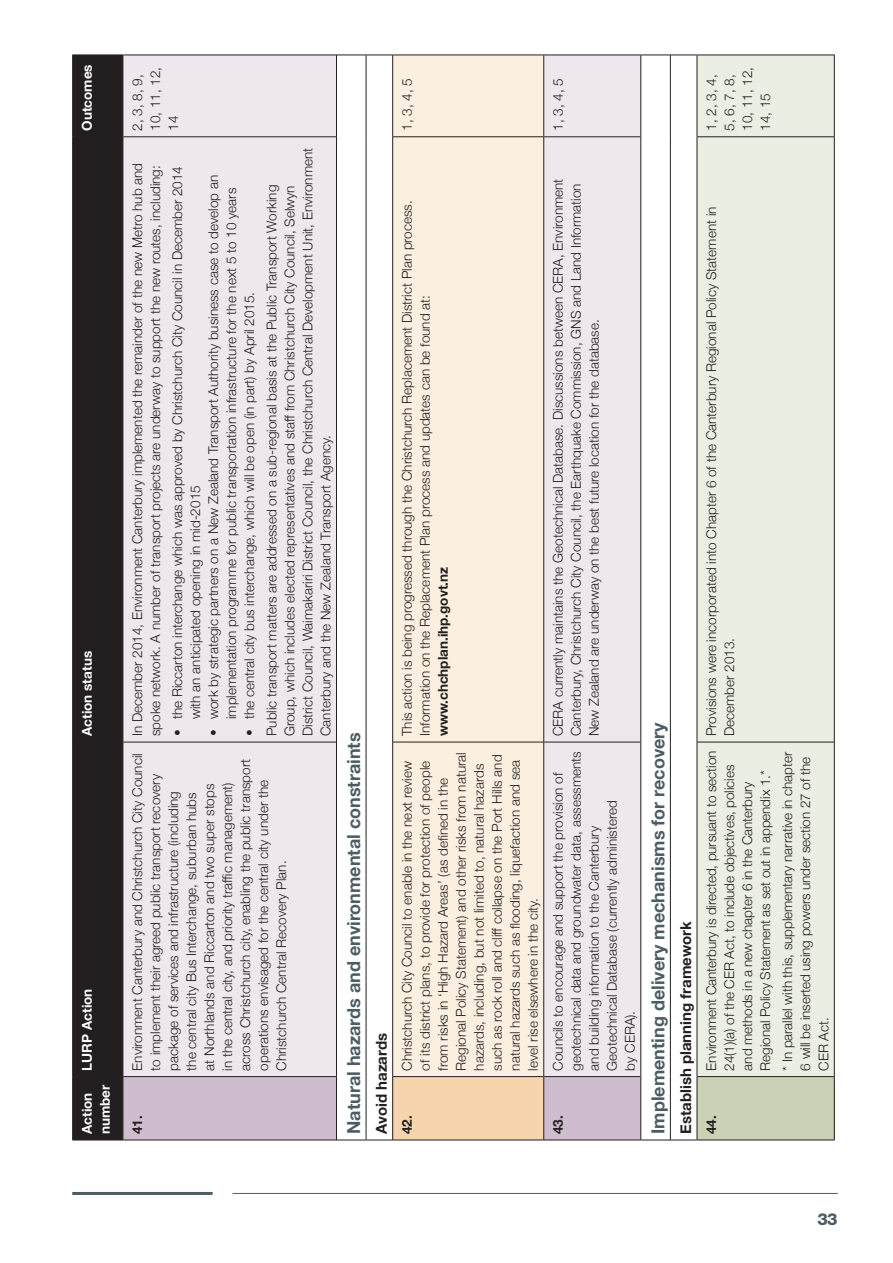
<style>
.page{position:relative;width:893px;height:1263px;background:#fff}
.page>*{position:absolute;margin:0;border:0;box-sizing:border-box;transform-origin:0 0}
.t1{font:700 18px "Helvetica Neue";color:#4c5c65}
.t2{font:800 16.5px "Helvetica Neue LT Std";color:#4c5c65}
.t3{font:700 15px "Helvetica Neue";color:#231f20}
.t4{font:300 13.5px/18px "Helvetica Neue";color:#231f20}
.t5{font:700 13.5px/18px "Helvetica Neue";color:#fff}
.t6{font:700 13.5px "Helvetica Neue";color:#231f20}
.s1{font-weight:700}
</style>
<div class="page">
<div style="left:73px;top:56px;width:50px;height:1083px;background:#231f20"></div>
<svg style="left:124px;top:56px;width:516px;height:1020px;background:#efe9ef"></svg>
<div style="left:393px;top:56px;width:150px;height:1020px;background:#fbefe0"></div>
<div style="left:697px;top:1076px;width:137px;height:64px;background:#cad1b4"></div>
<div style="left:698px;top:56px;width:136px;height:1020px;background:#ebeee2"></div>
<hr style="left:72px;top:1076px;width:1px;height:64px;background:#231f20">
<hr style="left:73px;top:1139px;width:50px;height:1px;background:#231f20">
<hr style="left:72px;top:742px;width:1px;height:334px;background:#231f20">
<hr style="left:73px;top:1076px;width:50px;height:1px;background:#231f20">
<hr style="left:72px;top:137px;width:1px;height:605px;background:#231f20">
<hr style="left:73px;top:742px;width:50px;height:1px;background:#231f20">
<hr style="left:72px;top:55px;width:1px;height:82px;background:#231f20">
<hr style="left:73px;top:136px;width:50px;height:1px;background:#231f20">
<hr style="left:73px;top:55px;width:50px;height:1px;background:#231f20">
<hr style="left:123px;top:742px;width:1px;height:334px;background:#231f20">
<hr style="left:123px;top:137px;width:1px;height:605px;background:#231f20">
<hr style="left:123px;top:742px;width:213px;height:1px;background:#231f20">
<hr style="left:123px;top:55px;width:1px;height:82px;background:#231f20">
<hr style="left:123px;top:136px;width:213px;height:1px;background:#231f20">
<hr style="left:123px;top:55px;width:213px;height:1px;background:#231f20">
<hr style="left:336px;top:742px;width:1px;height:334px;background:#231f20">
<hr style="left:336px;top:137px;width:1px;height:605px;background:#231f20">
<hr style="left:336px;top:55px;width:1px;height:82px;background:#231f20">
<hr style="left:366px;top:742px;width:1px;height:334px;background:#231f20">
<hr style="left:366px;top:137px;width:1px;height:605px;background:#231f20">
<hr style="left:366px;top:55px;width:1px;height:82px;background:#231f20">
<svg style="left:337px;top:55px;width:55px;height:1px"></svg>
<hr style="left:392px;top:742px;width:1px;height:334px;background:#231f20">
<hr style="left:392px;top:137px;width:1px;height:605px;background:#231f20">
<hr style="left:393px;top:742px;width:150px;height:1px;background:#231f20">
<hr style="left:392px;top:55px;width:1px;height:82px;background:#231f20">
<hr style="left:393px;top:136px;width:150px;height:1px;background:#231f20">
<hr style="left:393px;top:55px;width:150px;height:1px;background:#231f20">
<hr style="left:543px;top:742px;width:1px;height:334px;background:#231f20">
<hr style="left:543px;top:137px;width:1px;height:605px;background:#231f20">
<hr style="left:544px;top:742px;width:96px;height:1px;background:#231f20">
<hr style="left:543px;top:55px;width:1px;height:82px;background:#231f20">
<hr style="left:544px;top:136px;width:96px;height:1px;background:#231f20">
<hr style="left:544px;top:55px;width:96px;height:1px;background:#231f20">
<hr style="left:640px;top:742px;width:1px;height:334px;background:#231f20">
<hr style="left:640px;top:137px;width:1px;height:605px;background:#231f20">
<hr style="left:640px;top:55px;width:1px;height:82px;background:#231f20">
<svg style="left:123px;top:1076px;width:574px;height:64px"></svg>
<hr style="left:670px;top:742px;width:1px;height:334px;background:#231f20">
<hr style="left:670px;top:137px;width:1px;height:605px;background:#231f20">
<hr style="left:670px;top:55px;width:1px;height:82px;background:#231f20">
<svg style="left:641px;top:55px;width:56px;height:1px"></svg>
<hr style="left:697px;top:1076px;width:1px;height:64px;background:#231f20">
<hr style="left:697px;top:1139px;width:137px;height:1px;background:#231f20">
<hr style="left:697px;top:742px;width:1px;height:334px;background:#231f20">
<hr style="left:697px;top:1076px;width:137px;height:1px;background:#231f20">
<hr style="left:697px;top:137px;width:1px;height:605px;background:#231f20">
<hr style="left:697px;top:742px;width:137px;height:1px;background:#231f20">
<hr style="left:697px;top:55px;width:1px;height:82px;background:#231f20">
<hr style="left:697px;top:136px;width:137px;height:1px;background:#231f20">
<hr style="left:697px;top:55px;width:137px;height:1px;background:#231f20">
<hr style="left:834px;top:1076px;width:1px;height:64px;background:#231f20">
<hr style="left:834px;top:742px;width:1px;height:334px;background:#231f20">
<hr style="left:834px;top:137px;width:1px;height:605px;background:#231f20">
<hr style="left:834px;top:55px;width:1px;height:82px;background:#231f20">
<hr style="left:72px;top:1192px;width:141px;height:3px;background:#4c5c65">
<hr style="left:232px;top:1193px;width:606px;height:1px;background:#4c5c65">
<p class="t5" style="left:78px;top:131px;width:68px;rotate:-90deg">Outcomes</p>
<p class="t5" style="left:78px;top:736px;width:86px;rotate:-90deg">Action status</p>
<p class="t5" style="left:78px;top:1070px;width:83px;rotate:-90deg">LURP Action</p>
<p class="t5" style="left:78px;top:1134px;width:51px;rotate:-90deg">Action number</p>
<p class="t4" style="left:127px;top:131px;width:65px;rotate:-90deg">2, 3, 8, 9,<br>10, 11, 12,<br>14</p>
<p class="t4" style="left:127px;top:736px;width:575px;rotate:-90deg">In December 2014, Environment Canterbury implemented the remainder of the new Metro hub and spoke network. A number of transport projects are underway to support the new routes, including:</p>
<p class="t4" style="left:168px;top:719px;width:554px;text-indent:-17px;rotate:-90deg">• the Riccarton interchange which was approved by Christchurch City Council in December 2014 with an anticipated opening in mid-2015</p>
<p class="t4" style="left:204px;top:736px;width:562px;text-align:center;rotate:-90deg">• work by strategic partners on a New Zealand Transport Authority business case to develop an implementation programme for public transportation infrastructure for the next 5 to 10 years</p>
<p class="t4" style="left:240px;top:736px;width:446px;rotate:-90deg">• the central city bus interchange, which will be open (in part) by April 2015.</p>
<p class="t4" style="left:262px;top:736px;width:590px;rotate:-90deg">Public transport matters are addressed on a sub-regional basis at the Public Transport Working Group, which includes elected representatives and staff from Christchurch City Council, Selwyn District Council, Waimakariri District Council, the Christchurch Central Development Unit, Environment Canterbury and the New Zealand Transport Agency.</p>
<p class="t4" style="left:127px;top:1070px;width:319px;rotate:-90deg">Environment Canterbury and Christchurch City Council to implement their agreed public transport recovery package of services and infrastructure (including<br>the central city Bus Interchange, suburban hubs<br>at Northlands and Riccarton and two super stops<br>in the central city, and priority traffic management) across Christchurch city, enabling the public transport operations envisaged for the central city under the Christchurch Central Recovery Plan.</p>
<p class="t6" style="left:127px;top:1134px;width:20px;rotate:-90deg">41.</p>
<p class="t1" style="left:340px;top:1134px;width:403px;rotate:-90deg">Natural hazards and environmental constraints</p>
<p class="t4" style="left:397px;top:131px;width:54px;rotate:-90deg">1, 3, 4, 5</p>
<p class="t4" style="left:548px;top:131px;width:54px;rotate:-90deg">1, 3, 4, 5</p>
<p class="t4" style="left:701px;top:131px;width:65px;rotate:-90deg">1, 2, 3, 4,<br>5, 6, 7, 8,<br>10, 11, 12,<br>14, 15</p>
<p class="t3" style="left:370px;top:1134px;width:102px;rotate:-90deg">Avoid hazards</p>
<p class="t4" style="left:397px;top:736px;width:537px;rotate:-90deg">This action is being progressed through the Christchurch Replacement District Plan process.<br>Information on the Replacement Plan process and updates can be found at: <span class="s1">www.chchplan.ihp.govt.nz</span></p>
<p class="t4" style="left:397px;top:1070px;width:320px;rotate:-90deg">Christchurch City Council to enable in the next review of its district plans, to provide for protection of people from risks in ‘High Hazard Areas’ (as defined in the Regional Policy Statement) and other risks from natural hazards, including, but not limited to, natural hazards such as rock roll and cliff collapse on the Port Hills and natural hazards such as flooding, liquefaction and sea level rise elsewhere in the city.</p>
<p class="t4" style="left:548px;top:736px;width:559px;rotate:-90deg">CERA currently maintains the Geotechnical Database. Discussions between CERA, Environment<br>Canterbury, Christchurch City Council, the Earthquake Commission, GNS and Land Information<br>New Zealand are underway on the best future location for the database.</p>
<p class="t4" style="left:548px;top:1070px;width:321px;rotate:-90deg">Councils to encourage and support the provision of geotechnical data and groundwater data, assessments and building information to the Canterbury Geotechnical Database (currently administered<br>by CERA).</p>
<p class="t6" style="left:396px;top:1134px;width:20px;rotate:-90deg">42.</p>
<p class="t6" style="left:547px;top:1134px;width:20px;rotate:-90deg">43.</p>
<p class="t1" style="left:644px;top:1134px;width:413px;rotate:-90deg">Implementing delivery mechanisms for recovery</p>
<p class="t3" style="left:674px;top:1134px;width:214px;rotate:-90deg">Establish planning framework</p>
<p class="t4" style="left:701px;top:736px;width:531px;rotate:-90deg">Provisions were incorporated into Chapter 6 of the Canterbury Regional Policy Statement in<br>December 2013.</p>
<p class="t4" style="left:701px;top:1070px;width:321px;rotate:-90deg">Environment Canterbury is directed, pursuant to section 24(1)(a) of the CER Act, to include objectives, policies and methods in a new chapter 6 in the Canterbury Regional Policy Statement as set out in appendix 1.*</p>
<p class="t4" style="left:778px;top:1070px;width:320px;rotate:-90deg">* In parallel with this, supplementary narrative in chapter<br>6 will be inserted using powers under section 27 of the<br>CER Act.</p>
<p class="t6" style="left:701px;top:1134px;width:20px;rotate:-90deg">44.</p>
<p class="t2" style="left:817px;top:1209px;width:22px">33</p>
</div>
